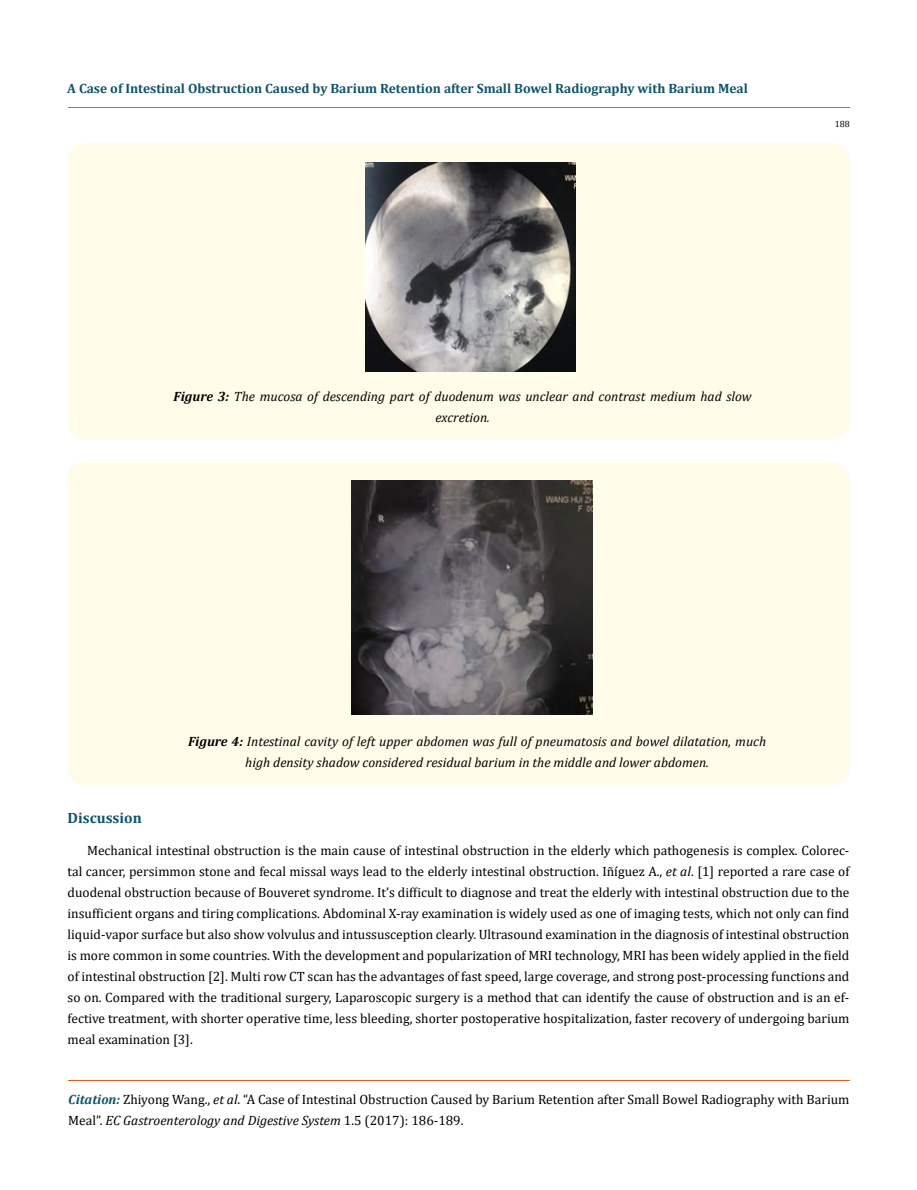
<style>
.page{position:relative;width:917px;height:1190px;background:#fff}
.page>*{position:absolute;margin:0;border:0;box-sizing:border-box;transform-origin:0 0}
.t1{font:700 15px "Cambria";color:#0e546a}
.t2{font:13.5px/21px "Cambria";color:#000}
.t3{font:italic 13.5px/21px "Cambria";color:#000;text-align:center}
.t4{font:700 13.5px "Cambria";color:#0e546a}
.t5{font:9px "Cambria";color:#000}
.s1{font-weight:700}
.s2{font-style:italic}
.s3{font-weight:700;font-style:italic;color:#0e546a}
</style>
<div class="page">
<hr style="left:68px;top:108px;width:781px;height:1px;background:#e05d1a">
<hr style="left:68px;top:1080px;width:781px;height:1px;background:#e05d1a">
<div style="left:68px;top:143px;width:781px;height:297px;background:#fffde9;border-radius:18px"></div>
<img style="left:365px;top:162px;width:210px;height:209px">
<div style="left:68px;top:461px;width:781px;height:324px;background:#fffde9;border-radius:18px"></div>
<img style="left:352px;top:480px;width:241px;height:234px">
<p class="t4" style="left:67px;top:79px;width:682px">A Case of Intestinal Obstruction Caused by Barium Retention after Small Bowel Radiography with Barium Meal</p>
<p class="t5" style="left:834px;top:119px;width:16px">188</p>
<p class="t3" style="left:174px;top:385px;width:579px"><span class="s1">Figure 3:</span> The mucosa of descending part of duodenum was unclear and contrast medium had slow excretion.</p>
<p class="t3" style="left:188px;top:730px;width:579px"><span class="s1">Figure 4:</span> Intestinal cavity of left upper abdomen was full of pneumatosis and bowel dilatation, much high density shadow considered residual barium in the middle and lower abdomen.</p>
<p class="t1" style="left:68px;top:807px;width:76px">Discussion</p>
<p class="t2" style="left:68px;top:839px;width:783px;text-align:justify;text-indent:19px">Mechanical intestinal obstruction is the main cause of intestinal obstruction in the elderly which pathogenesis is complex. Colorec&shy;tal cancer, persimmon stone and fecal missal ways lead to the elderly intestinal obstruction. Iñíguez A., <span class="s2">et al</span>. [1] reported a rare case of duodenal obstruction because of Bouveret syndrome. It’s difficult to diagnose and treat the elderly with intestinal obstruction due to the insufficient organs and tiring complications. Abdominal X-ray examination is widely used as one of imaging tests, which not only can find liquid-vapor surface but also show volvulus and intussusception clearly. Ultrasound examination in the diagnosis of intestinal obstruction is more common in some countries. With the development and popularization of MRI technology, MRI has been widely applied in the field of intestinal obstruction [2]. Multi row CT scan has the advantages of fast speed, large coverage, and strong post-processing functions and so on. Compared with the traditional surgery, Laparoscopic surgery is a method that can identify the cause of obstruction and is an ef&shy;fective treatment, with shorter operative time, less bleeding, shorter postoperative hospitalization, faster recovery of undergoing barium meal examination [3].</p>
<p class="t2" style="left:68px;top:1089px;width:782px"><span class="s3">Citation:</span> Zhiyong Wang., <span class="s2">et al</span>. “A Case of Intestinal Obstruction Caused by Barium Retention after Small Bowel Radiography with Barium<br>Meal”. <span class="s2">EC Gastroenterology and Digestive System</span> 1.5 (2017): 186-189.</p>
</div>
